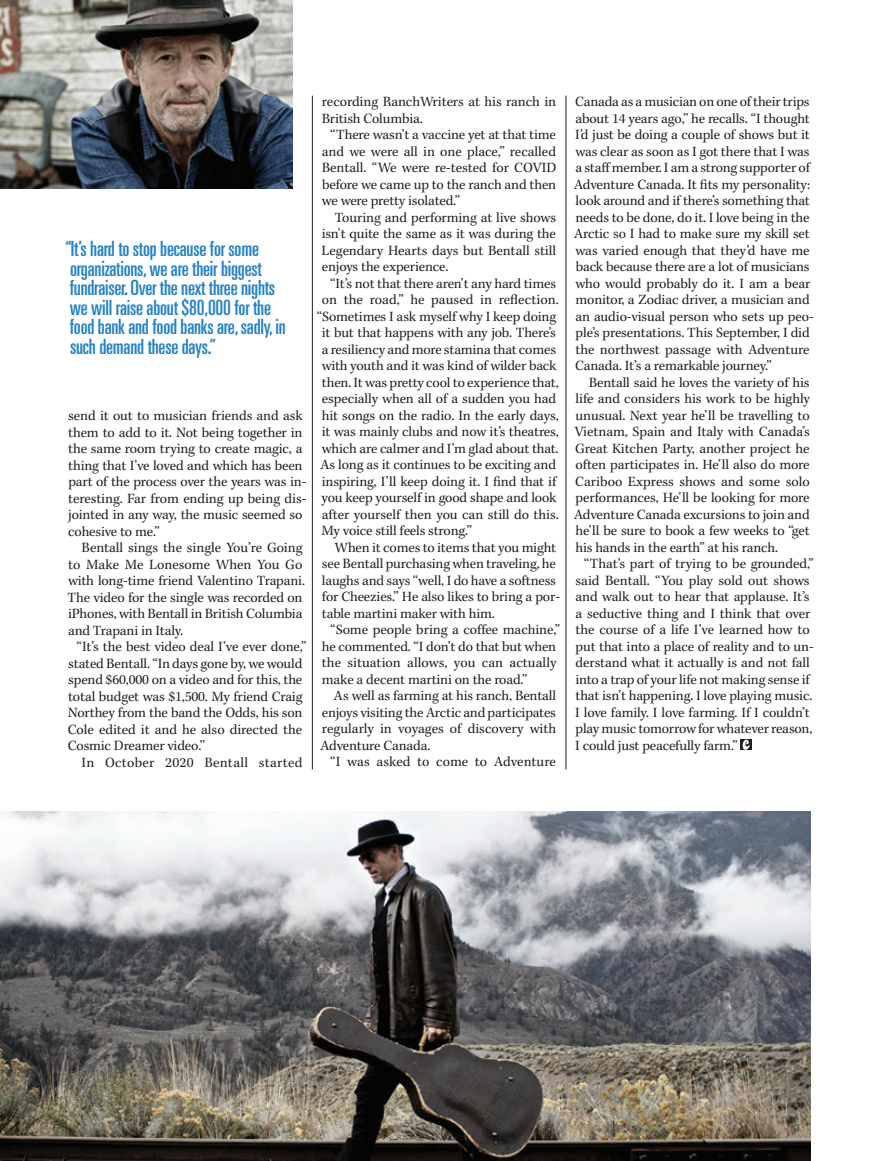
<style>
.page{position:relative;width:878px;height:1161px;background:#fff}
.page>*{position:absolute;margin:0;border:0;box-sizing:border-box;transform-origin:0 0}
.call_out{font:ultra-condensed 21px/19.5px "Univers";letter-spacing:-.01em;color:#2783c5}
.Body{font:14.25px/16.5px "Kepl MM 385 575 9";letter-spacing:-.01em;color:#231f20}
.Body-2{font:14.25px "Kepl MM 385 575 9";letter-spacing:.02em;color:#231f20}
</style>
<div class="page">
<img style="left:0;top:0;width:292px;height:189px">
<img style="left:0;top:811px;width:810px;height:350px">
<div style="left:740px;top:740px;width:11px;height:10px;background:#231f20"></div>
<svg style="left:742px;top:740px;width:7px;height:10px"></svg>
<hr style="left:312px;top:96px;width:1px;height:674px;background:#231f20">
<hr style="left:565px;top:96px;width:1px;height:674px;background:#231f20">
<p class="call_out" style="left:65px;top:239px;width:222px">“It’s hard to stop because for some organizations, we are their biggest fundraiser. Over the next three nights we will raise about $80,000 for the food bank and food banks are, sadly, in such demand these days.”</p>
<p class="Body" style="left:68px;top:408px;width:240px">send it out to musician friends and ask them to add to it. Not being together in the same room trying to create magic, a thing that I’ve loved and which has been part of the process over the years was in&shy;teresting. Far from ending up being dis&shy;jointed in any way, the music seemed so cohesive to me.”</p>
<p class="Body" style="left:68px;top:540px;width:239px;text-indent:14px">Bentall sings the single You’re Going to Make Me Lonesome When You Go with long-time friend Valentino Trapani.<br>The video for the single was recorded on iPhones, with Bentall in British Columbia and Trapani in Italy.</p>
<p class="Body" style="left:68px;top:639px;width:240px;text-indent:9px">“It’s the best video deal I’ve ever done,” stated Bentall. “In days gone by, we would spend $60,000 on a video and for this, the total budget was $1,500. My friend Craig Northey from the band the Odds, his son Cole edited it and he also directed the Cosmic Dreamer video.”</p>
<p class="Body-2" style="left:81px;top:754px;width:222px">In October 2020 Bentall started</p>
<p class="Body" style="left:321px;top:94px;width:236px">recording RanchWriters at his ranch in<br>British Columbia.</p>
<p class="Body" style="left:321px;top:127px;width:236px;text-align:justify;text-indent:9px">“There wasn’t a vaccine yet at that time and we were all in one place,” recalled Bentall. “We were re-tested for COVID before we came up to the ranch and then we were pretty isolated.”</p>
<p class="Body" style="left:321px;top:209px;width:236px;text-align:justify;text-indent:13px">Touring and performing at live shows isn’t quite the same as it was during the Legendary Hearts days but Bentall still enjoys the experience.</p>
<p class="Body" style="left:330px;top:275px;width:227px">“It’s not that there aren’t any hard times</p>
<p class="Body" style="left:322px;top:292px;width:238px">on the road,” he paused in reflection.</p>
<p class="Body" style="left:317px;top:308px;width:241px">“Sometimes I ask myself why I keep doing</p>
<p class="Body" style="left:322px;top:325px;width:236px">it but that happens with any job. There’s</p>
<p class="Body" style="left:322px;top:341px;width:236px">a resiliency and more stamina that comes</p>
<p class="Body" style="left:322px;top:358px;width:236px">with youth and it was kind of wilder back</p>
<p class="Body" style="left:322px;top:374px;width:238px">then. It was pretty cool to experience that,</p>
<p class="Body" style="left:322px;top:391px;width:236px">especially when all of a sudden you had</p>
<p class="Body" style="left:322px;top:407px;width:238px">hit songs on the radio. In the early days,</p>
<p class="Body" style="left:322px;top:424px;width:238px">it was mainly clubs and now it’s theatres,</p>
<p class="Body" style="left:322px;top:440px;width:238px">which are calmer and I’m glad about that.</p>
<p class="Body" style="left:320px;top:457px;width:237px">As long as it continues to be exciting and</p>
<p class="Body" style="left:322px;top:473px;width:236px">inspiring, I’ll keep doing it. I find that if</p>
<p class="Body" style="left:321px;top:490px;width:236px">you keep yourself in good shape and look</p>
<p class="Body" style="left:322px;top:506px;width:238px">after yourself then you can still do this.</p>
<p class="Body" style="left:321px;top:523px;width:152px">My voice still feels strong.”</p>
<p class="Body" style="left:322px;top:539px;width:240px;text-indent:13px">When it comes to items that you might see Bentall purchasing when traveling, he laughs and says “well, I do have a softness for Cheezies.” He also likes to bring a por&shy;table martini maker with him.</p>
<p class="Body" style="left:322px;top:622px;width:240px;text-indent:8px">“Some people bring a coffee machine,” he commented. “I don’t do that but when the situation allows, you can actually make a decent martini on the road.”</p>
<p class="Body" style="left:320px;top:688px;width:237px;text-align:justify;text-indent:14px">As well as farming at his ranch, Bentall enjoys visiting the Arctic and participates regularly in voyages of discovery with Adventure Canada.</p>
<p class="Body" style="left:330px;top:754px;width:227px">“I was asked to come to Adventure</p>
<p class="Body" style="left:573px;top:94px;width:241px">Canada as a musician on one of their trips about 14 years ago,” he recalls. “I thought I’d just be doing a couple of shows but it was clear as soon as I got there that I was a staff member. I am a strong supporter of Adventure Canada. It fits my personality: look around and if there’s something that needs to be done, do it. I love being in the Arctic so I had to make sure my skill set was varied enough that they’d have me back because there are a lot of musicians who would probably do it. I am a bear monitor, a Zodiac driver, a musician and an audio-visual person who sets up peo&shy;ple’s presentations. This September, I did the northwest passage with Adventure Canada. It’s a remarkable journey.”</p>
<p class="Body" style="left:573px;top:374px;width:238px;text-align:justify;text-indent:15px">Bentall said he loves the variety of his life and considers his work to be highly unusual. Next year he’ll be travelling to Vietnam, Spain and Italy with Canada’s Great Kitchen Party, another project he often participates in. He’ll also do more Cariboo Express shows and some solo performances, He’ll be looking for more Adventure Canada excursions to join and he’ll be sure to book a few weeks to “get his hands in the earth” at his ranch.</p>
<p class="Body" style="left:575px;top:556px;width:240px;text-indent:9px">“That’s part of trying to be grounded,” said Bentall. “You play sold out shows and walk out to hear that applause. It’s a seductive thing and I think that over the course of a life I’ve learned how to put that into a place of reality and to un&shy;derstand what it actually is and not fall into a trap of your life not making sense if that isn’t happening. I love playing music.<br>I love family. I love farming. If I couldn’t play music tomorrow for whatever reason, I could just peacefully farm.”</p>
</div>
